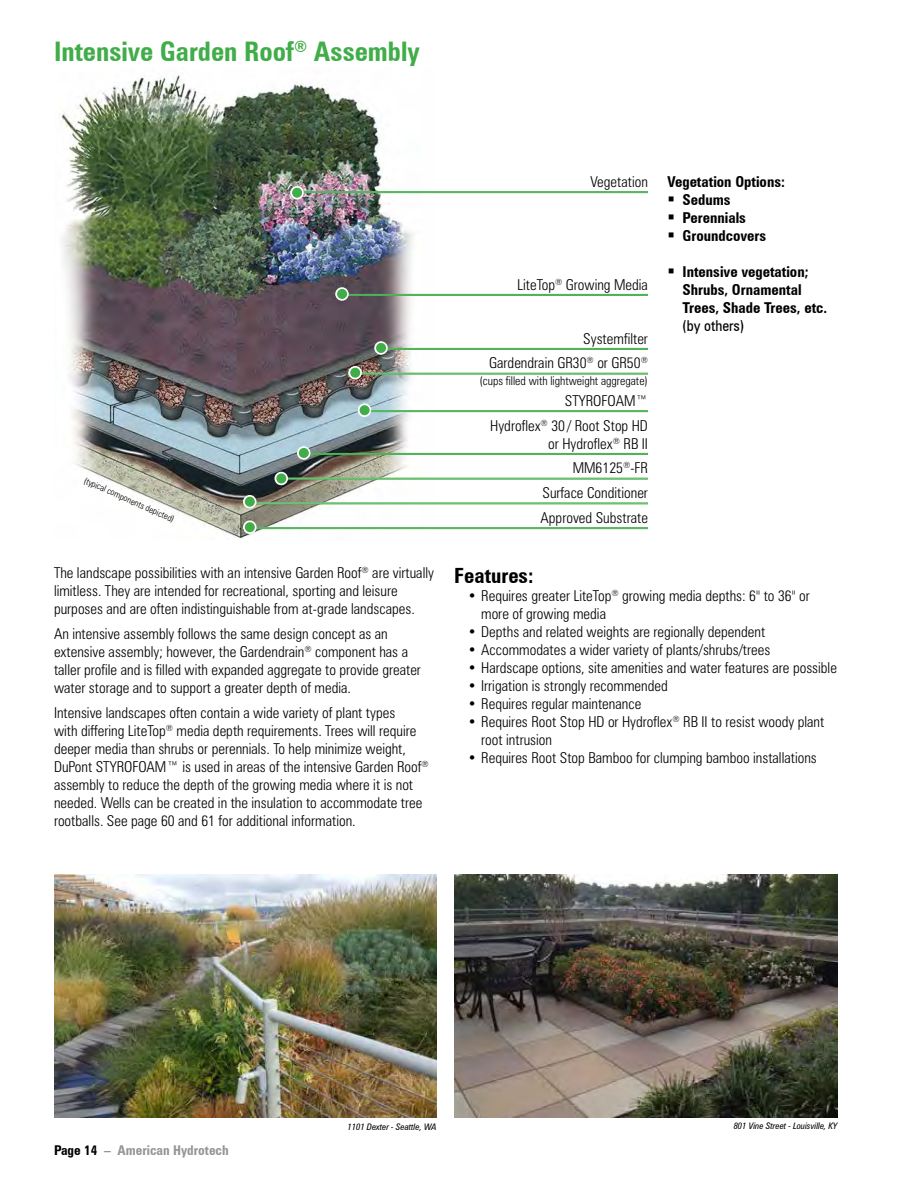
<style>
.page{position:relative;width:918px;height:1188px;background:#fff}
.page>*{position:absolute;margin:0;border:0;box-sizing:border-box;transform-origin:0 0}
.t1{font:700 condensed 27px "Zurich BT";color:#41ad49}
.t2{font:700 condensed 21px "Zurich BT";color:#000}
.t3{font:300 condensed 15px/18px "Zurich BT";color:#000}
.t4{font:700 condensed 15px/18px "Zurich BT";color:#000}
.t5{font:condensed 15px "Zurich BT";color:#000}
.t6{font:700 condensed 13.5px "Zurich BT";color:#939598}
.t7{font:300 condensed 12px "Zurich BT";color:#000}
.t8{font:italic condensed 9px "Zurich BT";color:#000}
.t9{font:300 condensed 9px "Zurich BT";color:#000}
.s1{color:#000}
</style>
<div class="page">
<img style="left:59px;top:75px;width:375px;height:464px">
<img style="left:54px;top:875px;width:383px;height:243px">
<img style="left:454px;top:875px;width:383px;height:243px">
<hr style="left:297px;top:191px;width:351px;height:1px;background:#41ad49">
<hr style="left:297px;top:192px;width:351px;height:1px;background:#41ad49">
<hr style="left:338px;top:294px;width:310px;height:1px;background:#41ad49">
<hr style="left:338px;top:295px;width:310px;height:1px;background:#41ad49">
<hr style="left:378px;top:348px;width:270px;height:1px;background:#41ad49">
<hr style="left:378px;top:349px;width:270px;height:1px;background:#41ad49">
<hr style="left:351px;top:373px;width:297px;height:1px;background:#41ad49">
<hr style="left:351px;top:374px;width:297px;height:1px;background:#41ad49">
<hr style="left:364px;top:410px;width:284px;height:1px;background:#41ad49">
<hr style="left:364px;top:411px;width:284px;height:1px;background:#41ad49">
<hr style="left:297px;top:453px;width:351px;height:1px;background:#41ad49">
<hr style="left:297px;top:454px;width:351px;height:1px;background:#41ad49">
<hr style="left:284px;top:478px;width:364px;height:1px;background:#41ad49">
<hr style="left:284px;top:479px;width:364px;height:1px;background:#41ad49">
<hr style="left:256px;top:503px;width:392px;height:1px;background:#41ad49">
<hr style="left:256px;top:504px;width:392px;height:1px;background:#41ad49">
<hr style="left:256px;top:527px;width:392px;height:1px;background:#41ad49">
<hr style="left:256px;top:528px;width:392px;height:1px;background:#41ad49">
<svg style="left:290px;top:186px;width:14px;height:14px"></svg>
<div style="left:293px;top:188px;width:8px;height:9px;background:#41ad49;border-radius:50%"></div>
<div style="left:292px;top:188px;width:10px;height:10px;border:2px solid #41ad49;border-radius:50%"></div>
<svg style="left:335px;top:287px;width:14px;height:14px"></svg>
<div style="left:338px;top:290px;width:8px;height:8px;background:#41ad49;border-radius:50%"></div>
<div style="left:337px;top:289px;width:10px;height:10px;border:2px solid #41ad49;border-radius:50%"></div>
<svg style="left:374px;top:341px;width:14px;height:14px"></svg>
<div style="left:377px;top:344px;width:8px;height:8px;background:#41ad49;border-radius:50%"></div>
<div style="left:376px;top:343px;width:10px;height:10px;border:2px solid #41ad49;border-radius:50%"></div>
<svg style="left:348px;top:366px;width:14px;height:14px"></svg>
<div style="left:351px;top:368px;width:8px;height:9px;background:#41ad49;border-radius:50%"></div>
<div style="left:350px;top:368px;width:10px;height:10px;border:2px solid #41ad49;border-radius:50%"></div>
<svg style="left:274px;top:472px;width:14px;height:13px"></svg>
<div style="left:277px;top:474px;width:9px;height:9px;background:#41ad49;border-radius:50%"></div>
<div style="left:276px;top:473px;width:10px;height:10px;border:2px solid #41ad49;border-radius:50%"></div>
<svg style="left:358px;top:404px;width:13px;height:13px"></svg>
<div style="left:360px;top:406px;width:9px;height:8px;background:#41ad49;border-radius:50%"></div>
<div style="left:360px;top:405px;width:10px;height:10px;border:2px solid #41ad49;border-radius:50%"></div>
<svg style="left:297px;top:446px;width:13px;height:14px"></svg>
<div style="left:300px;top:449px;width:8px;height:8px;background:#41ad49;border-radius:50%"></div>
<div style="left:299px;top:448px;width:10px;height:10px;border:2px solid #41ad49;border-radius:50%"></div>
<svg style="left:243px;top:495px;width:13px;height:13px"></svg>
<div style="left:246px;top:497px;width:8px;height:9px;background:#41ad49;border-radius:50%"></div>
<div style="left:245px;top:497px;width:10px;height:10px;border:2px solid #41ad49;border-radius:50%"></div>
<svg style="left:243px;top:520px;width:13px;height:14px"></svg>
<div style="left:246px;top:523px;width:8px;height:8px;background:#41ad49;border-radius:50%"></div>
<div style="left:245px;top:522px;width:10px;height:10px;border:2px solid #41ad49;border-radius:50%"></div>
<h1 class="t1" style="left:54px;top:35px;width:367px">Intensive Garden Roof<sup>®</sup> Assembly</h1>
<p class="t9" style="left:87px;top:475px;width:100px;rotate:24deg">(typical components depicted)</p>
<p class="t3" style="left:54px;top:564px;width:381px">The landscape possibilities with an intensive Garden Roof<sup>®</sup> are virtually limitless. They are intended for recreational, sporting and leisure purposes and are often indistinguishable from at-grade landscapes.</p>
<p class="t3" style="left:54px;top:625px;width:369px">An intensive assembly follows the same design concept as an extensive assembly; however, the Gardendrain<sup>®</sup> component has a taller profile and is filled with expanded aggregate to provide greater water storage and to support a greater depth of media.</p>
<p class="t3" style="left:54px;top:703px;width:376px">Intensive landscapes often contain a wide variety of plant types<br>with differing LiteTop<sup>®</sup> media depth requirements. Trees will require deeper media than shrubs or perennials. To help minimize weight, DuPont STYROFOAM™ is used in areas of the intensive Garden Roof<sup>® </sup>assembly to reduce the depth of the growing media where it is not needed. Wells can be created in the insulation to accommodate tree rootballs. See page 60 and 61 for additional information.</p>
<p class="t3" style="left:590px;top:173px;width:59px">Vegetation</p>
<p class="t3" style="left:517px;top:275px;width:132px">LiteTop<sup>®</sup> Growing Media</p>
<p class="t3" style="left:489px;top:326px;width:160px;line-height:24.8px;text-align:right">Systemfilter<br>Gardendrain GR30<sup>®</sup> or GR50<sup>®</sup></p>
<p class="t7" style="left:479px;top:373px;width:170px">(cups filled with lightweight aggregate)</p>
<p class="t3" style="left:490px;top:388px;width:159px;line-height:24.8px;text-align:right">STYROFOAM™<br>Hydroflex<sup>®</sup> 30 / Root Stop HD</p>
<p class="t3" style="left:541px;top:431px;width:109px;line-height:24.8px;text-align:right">or Hydroflex<sup>®</sup> RB II<br>MM6125<sup>®</sup>-FR<br>Surface Conditioner<br>Approved Substrate</p>
<p class="t4" style="left:682px;top:172px;width:104px;text-indent:-15px">Vegetation Options:<br>Sedums<br>Perennials<br>Groundcovers</p>
<p class="t4" style="left:682px;top:262px;width:146px">Intensive vegetation;<br>Shrubs, Ornamental<br>Trees, Shade Trees, etc.</p>
<p class="t5" style="left:682px;top:316px;width:63px">(by others)</p>
<h2 class="t2" style="left:454px;top:563px;width:81px">Features:</h2>
<p class="t3" style="left:481px;top:586px;width:330px;text-indent:-13px">• Requires greater LiteTop<sup>®</sup> growing media depths: 6" to 36" or more of growing media</p>
<p class="t3" style="left:468px;top:622px;width:299px">• Depths and related weights are regionally dependent</p>
<p class="t3" style="left:468px;top:640px;width:304px">• Accommodates a wider variety of plants/shrubs/trees</p>
<p class="t3" style="left:468px;top:658px;width:371px">• Hardscape options, site amenities and water features are possible</p>
<p class="t3" style="left:468px;top:676px;width:202px">• Irrigation is strongly recommended</p>
<p class="t3" style="left:468px;top:694px;width:175px">• Requires regular maintenance</p>
<p class="t3" style="left:481px;top:712px;width:345px;text-indent:-14px">• Requires Root Stop HD or Hydroflex<sup>®</sup> RB II to resist woody plant root intrusion</p>
<p class="t3" style="left:468px;top:748px;width:351px">• Requires Root Stop Bamboo for clumping bamboo installations</p>
<p class="t6" style="left:54px;top:1142px;width:176px"><span class="s1">Page 14</span> – American Hydrotech</p>
<p class="t8" style="left:347px;top:1122px;width:91px">1101 Dexter - Seattle, WA</p>
<p class="t8" style="left:734px;top:1120px;width:105px">801 Vine Street - Louisville, KY</p>
</div>
